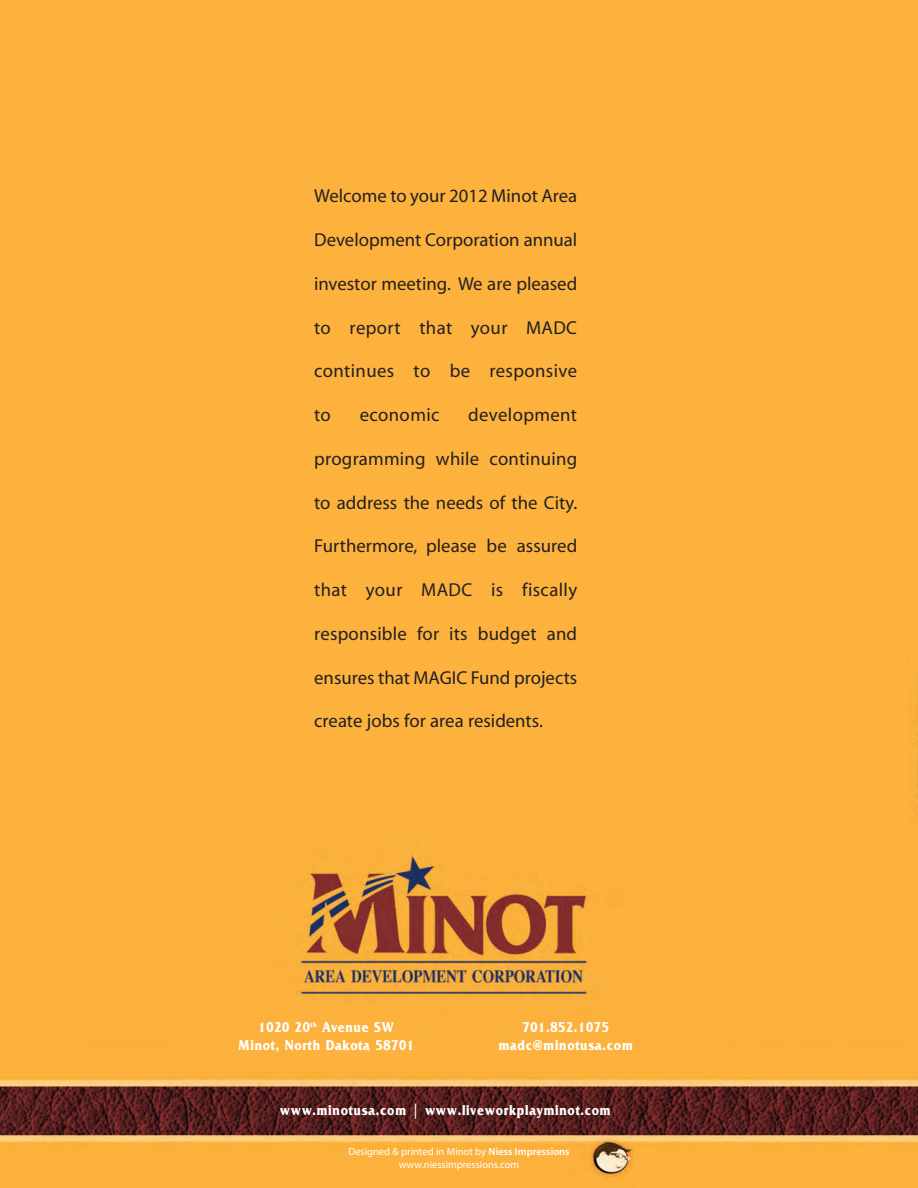
<style>
.page{position:relative;width:918px;height:1188px;background:#fff}
.page>*{position:absolute;margin:0;border:0;box-sizing:border-box;transform-origin:0 0}
.t1{font:18.75px "Myriad";letter-spacing:.005em;color:#231f20}
.t2{font:700 15px/18px "Friz Quadrata";letter-spacing:.055em;color:#fff;text-align:center;scale:.85 1}
.t3{font:10.5px/12.6px "Myriad Pro";color:#fff;text-align:center}
.s1{font-weight:600}
</style>
<div class="page">
<img style="left:0;top:0;width:918px;height:1188px">
<p class="t1" style="left:314px;top:189px;width:265px">Welcome to your 2012 Minot Area</p>
<p class="t1" style="left:314px;top:233px;width:265px">Development Corporation annual</p>
<p class="t1" style="left:314px;top:277px;width:265px">investor meeting. We are pleased</p>
<p class="t1" style="left:314px;top:320px;width:265px">to report that your MADC</p>
<p class="t1" style="left:314px;top:364px;width:264px">continues to be responsive</p>
<p class="t1" style="left:314px;top:408px;width:18px">to</p>
<p class="t1" style="left:360px;top:408px;width:81px">economic</p>
<p class="t1" style="left:468px;top:408px;width:110px">development</p>
<p class="t1" style="left:314px;top:452px;width:265px">programming while continuing</p>
<p class="t1" style="left:314px;top:495px;width:265px">to address the needs of the City.</p>
<p class="t1" style="left:314px;top:539px;width:265px">Furthermore, please be assured</p>
<p class="t1" style="left:314px;top:583px;width:264px">that your MADC is fiscally</p>
<p class="t1" style="left:314px;top:627px;width:265px">responsible for its budget and</p>
<p class="t1" style="left:314px;top:670px;width:265px">ensures that MAGIC Fund projects</p>
<p class="t1" style="left:314px;top:714px;width:230px">create jobs for area residents.</p>
<p class="t2" style="left:238px;top:1018px;width:208px">1020 20<sup>th</sup> Avenue SW<br>Minot, North Dakota 58701</p>
<p class="t2" style="left:499px;top:1018px;width:159px">701.852.1075 madc@minotusa.com</p>
<p class="t2" style="left:280px;top:1101px;width:391px">www.minotusa.com | www.liveworkplayminot.com</p>
<p class="t3" style="left:348px;top:1146px;width:223px">Designed &amp; printed in Minot by <span class="s1">Niess Impressions </span>www.niessimpressions.com</p>
</div>
